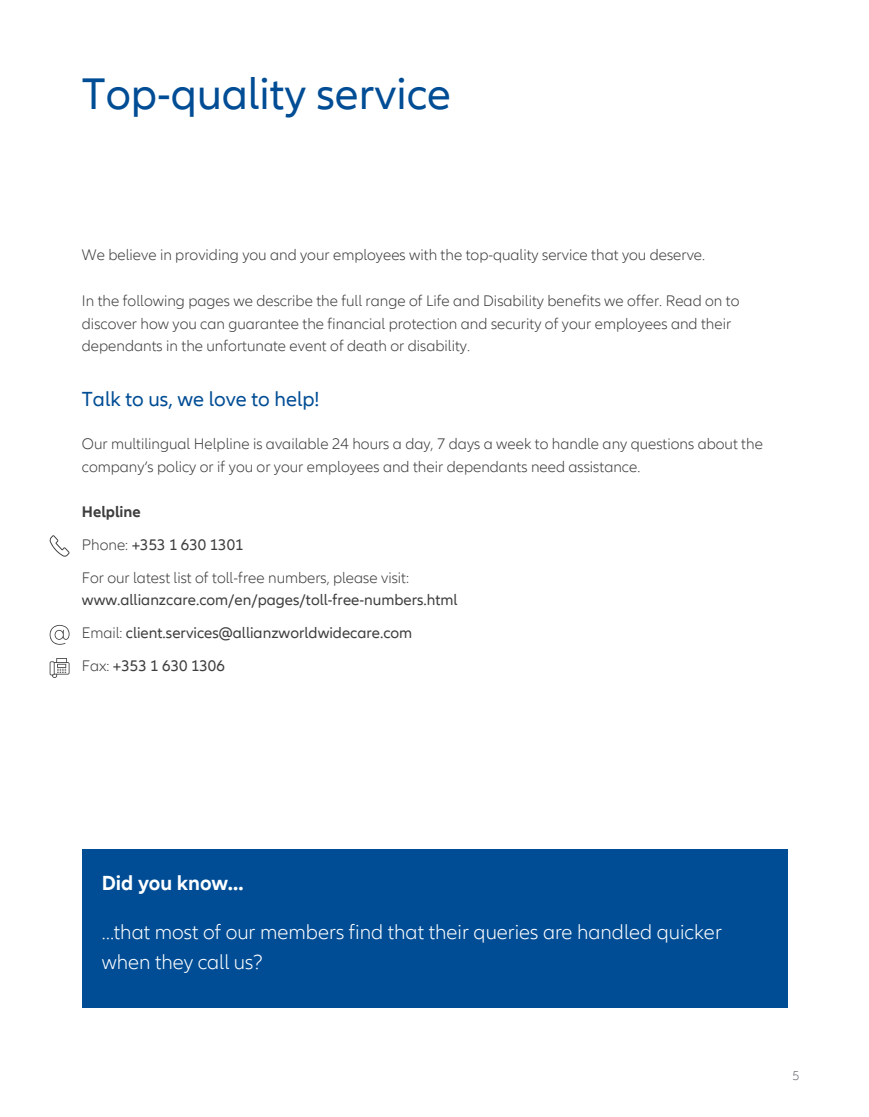
<style>
.page{position:relative;width:869px;height:1117px;background:#fff}
.page>*{position:absolute;margin:0;border:0;box-sizing:border-box;transform-origin:0 0}
.Normal_1{font:45.5px "Allianz Neo";color:#014d95}
.t1{font:300 21px/29.8px "Allianz Neo";color:#fff}
.Normal_1-2{font:21px "Allianz Neo";color:#014d95}
.t2{font:700 21px "Allianz Neo";color:#fff}
.Normal_1-3{font:300 15.75px/22.8px "Allianz Neo";color:#3e3e3f}
.Normal_1-4{font:15.75px/22.8px "Allianz Neo";color:#3e3e3f}
.Normal_1-5{font:700 15.75px "Allianz Neo";color:#3e3e3f}
.t3{font:300 13.12px "Allianz Neo";color:#6c6d70}
.s1{font-weight:300}
</style>
<div class="page">
<div style="left:82px;top:848px;width:704px;height:159px;background:#014d95"></div>
<svg style="left:49px;top:535px;width:21px;height:21px"></svg>
<svg style="left:50px;top:624px;width:19px;height:20px"></svg>
<svg style="left:50px;top:662px;width:4px;height:12px"></svg>
<svg style="left:52px;top:658px;width:17px;height:19px"></svg>
<p class="Normal_1" style="left:82px;top:68px;width:370px">Top-quality service</p>
<p class="Normal_1-3" style="left:82px;top:244px;width:624px">We believe in providing you and your employees with the top-quality service that you deserve.</p>
<p class="Normal_1-3" style="left:82px;top:289px;width:658px">In the following pages we describe the full range of Life and Disability benefits we offer. Read on to discover how you can guarantee the financial protection and security of your employees and their dependants in the unfortunate event of death or disability.</p>
<p class="Normal_1-2" style="left:82px;top:387px;width:239px">Talk to us, we love to help!</p>
<p class="Normal_1-3" style="left:82px;top:432px;width:682px">Our multilingual Helpline is available 24 hours a day, 7 days a week to handle any questions about the company’s policy or if you or your employees and their dependants need assistance.</p>
<p class="Normal_1-5" style="left:82px;top:502px;width:60px">Helpline</p>
<p class="Normal_1-4" style="left:82px;top:533px;width:163px"><span class="s1">Phone:</span> +353 1 630 1301</p>
<p class="Normal_1-4" style="left:82px;top:566px;width:377px"><span class="s1">For our latest list of toll-free numbers, please visit: </span>www.allianzcare.com/en/pages/toll-free-numbers.html</p>
<p class="Normal_1-4" style="left:82px;top:621px;width:332px"><span class="s1">Email:</span> client.services@allianzworldwidecare.com</p>
<p class="Normal_1-4" style="left:82px;top:654px;width:144px"><span class="s1">Fax:</span> +353 1 630 1306</p>
<p class="t2" style="left:102px;top:870px;width:143px">Did you know…</p>
<p class="t1" style="left:102px;top:917px;width:621px">…that most of our members find that their queries are handled quicker when they call us?</p>
<p class="t3" style="left:792px;top:1067px;width:9px">5</p>
</div>
